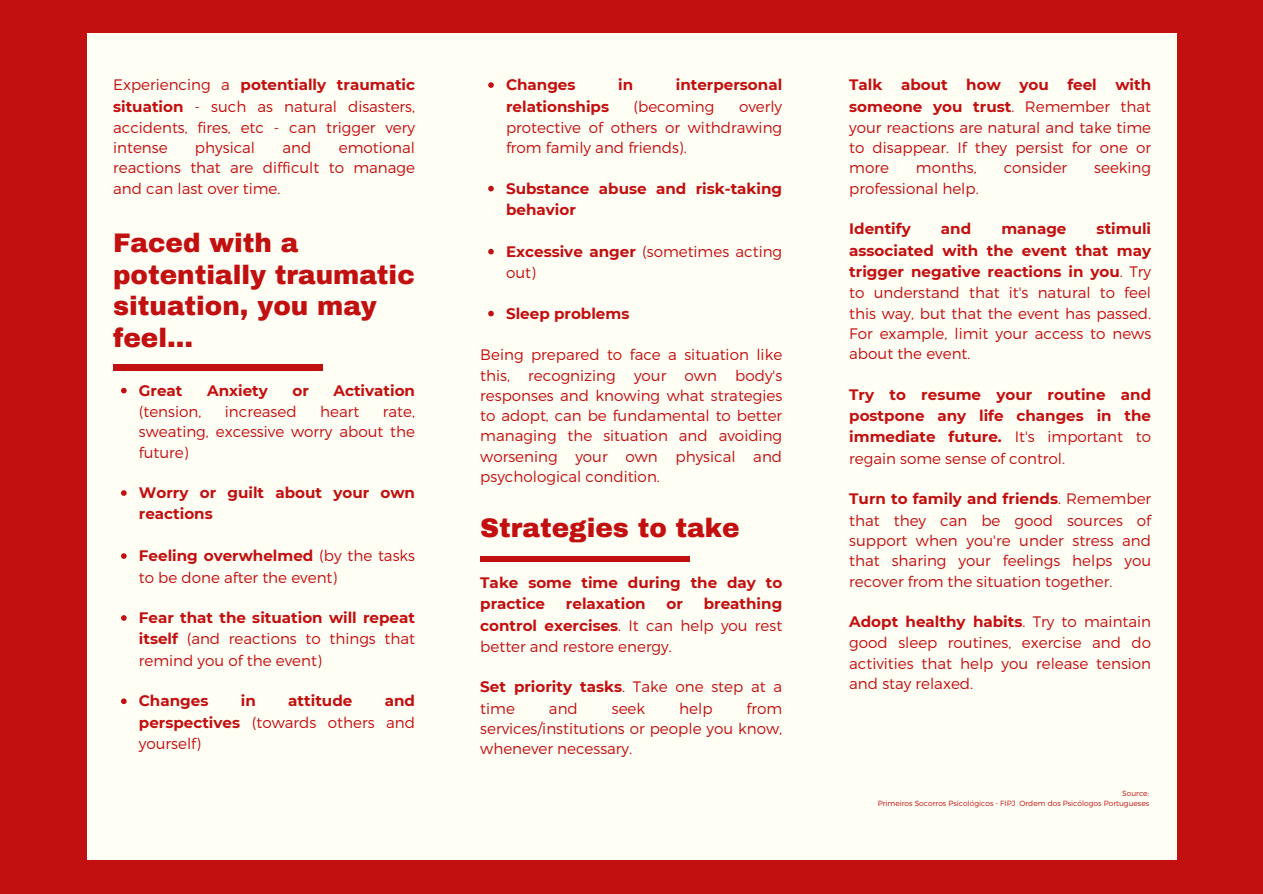
<style>
.page{position:relative;width:1263px;height:894px;background:#fff}
.page>*{position:absolute;margin:0;border:0;box-sizing:border-box;transform-origin:0 0}
.t1{font:900 26.25px/31.5px "Archivo";color:#c20f0f}
.t2{font:300 15.15px/20.2px "Montserrat";color:#c20f0f;text-align:justify}
.t3{font:700 15.15px/21.3px "Montserrat";color:#c20f0f}
.t4{font:300 7.5px "Montserrat";color:#c20f0f}
.s1{font-weight:700}
.s2{font-weight:300}
</style>
<div class="page">
<div style="left:0;top:0;width:1263px;height:893px;background:#c20f0f"></div>
<div style="left:87px;top:34px;width:1090px;height:824px;background:#fffef5"></div>
<div style="left:113px;top:365px;width:209px;height:5px;background:#c20f0f"></div>
<svg style="left:121px;top:387px;width:6px;height:6px"></svg>
<svg style="left:121px;top:490px;width:6px;height:5px"></svg>
<svg style="left:121px;top:553px;width:6px;height:5px"></svg>
<svg style="left:121px;top:615px;width:6px;height:5px"></svg>
<svg style="left:121px;top:698px;width:6px;height:6px"></svg>
<svg style="left:488px;top:82px;width:6px;height:6px"></svg>
<svg style="left:488px;top:186px;width:6px;height:5px"></svg>
<svg style="left:488px;top:249px;width:6px;height:5px"></svg>
<svg style="left:488px;top:311px;width:6px;height:5px"></svg>
<div style="left:480px;top:556px;width:209px;height:6px;background:#c20f0f"></div>
<p class="t2" style="left:113px;top:73px;width:303px;line-height:21px">Experiencing a <span class="s1">potentially traumatic situation</span> - such as natural disasters, accidents, fires, etc - can trigger very intense</p>
<p class="t2" style="left:113px;top:137px;width:303px;text-indent:226px">emotional reactions that are difficult to manage and can last over time.</p>
<p class="t2" style="left:195px;top:137px;width:62px">physical</p>
<p class="t2" style="left:283px;top:137px;width:30px">and</p>
<p class="t1" style="left:113px;top:227px;width:303px">Faced with a potentially traumatic situation, you may feel...</p>
<p class="t3" style="left:139px;top:379px;width:45px">Great</p>
<p class="t3" style="left:207px;top:379px;width:62px">Anxiety</p>
<p class="t3" style="left:292px;top:379px;width:18px">or</p>
<p class="t3" style="left:334px;top:379px;width:83px">Activation</p>
<p class="t2" style="left:139px;top:400px;width:64px">(tension,</p>
<p class="t2" style="left:225px;top:400px;width:73px">increased</p>
<p class="t2" style="left:320px;top:400px;width:41px">heart</p>
<p class="t2" style="left:139px;top:400px;width:278px;text-indent:244px">rate, sweating, excessive worry about the future)</p>
<p class="t3" style="left:139px;top:482px;width:278px">Worry or guilt about your own reactions</p>
<p class="t2" style="left:139px;top:544px;width:278px;line-height:21.3px"><span class="s1">Feeling overwhelmed</span> (by the tasks to be done after the event)</p>
<p class="t2" style="left:139px;top:606px;width:278px;line-height:21.3px"><span class="s1">Fear that the situation will repeat itself</span> (and reactions to things that remind you of the event)</p>
<p class="t3" style="left:139px;top:690px;width:71px">Changes</p>
<p class="t3" style="left:241px;top:690px;width:17px">in</p>
<p class="t3" style="left:288px;top:690px;width:66px">attitude</p>
<p class="t2" style="left:139px;top:689px;width:278px;line-height:21.3px;text-indent:246px"><span class="s1">and perspectives</span> (towards others and yourself)</p>
<p class="t3" style="left:506px;top:74px;width:71px">Changes</p>
<p class="t3" style="left:618px;top:74px;width:17px">in</p>
<p class="t3" style="left:676px;top:74px;width:108px">interpersonal</p>
<p class="t3" style="left:506px;top:95px;width:104px">relationships</p>
<p class="t2" style="left:634px;top:95px;width:82px">(becoming</p>
<p class="t2" style="left:506px;top:95px;width:278px;line-height:20.9px;text-indent:233px">overly protective of others or withdrawing from family and friends).</p>
<p class="t3" style="left:506px;top:177px;width:278px">Substance abuse and risk-taking behavior</p>
<p class="t2" style="left:506px;top:240px;width:278px;line-height:21.3px"><span class="s1">Excessive anger</span> (sometimes acting out)</p>
<p class="t3" style="left:506px;top:302px;width:125px">Sleep problems</p>
<p class="t2" style="left:480px;top:344px;width:303px">Being prepared to face a situation like this, recognizing your own body's responses and knowing what strategies to adopt, can be fundamental to better managing the situation and avoiding worsening your own physical and psychological condition.</p>
<p class="t1" style="left:480px;top:512px;width:261px">Strategies to take</p>
<p class="t3" style="left:480px;top:571px;width:303px">Take some time during the day to practice</p>
<p class="t2" style="left:480px;top:592px;width:303px;line-height:21.3px;text-indent:223px"><span class="s1">breathing control exercises</span>. It can help you rest better and restore energy.</p>
<p class="t2" style="left:480px;top:675px;width:303px;line-height:21.3px"><span class="s1">Set priority tasks</span>. Take one step at a time</p>
<p class="t3" style="left:566px;top:593px;width:81px">relaxation</p>
<p class="t3" style="left:666px;top:593px;width:18px">or</p>
<p class="t2" style="left:480px;top:697px;width:303px;text-indent:266px">from services/institutions or people you know, whenever necessary.</p>
<p class="t2" style="left:549px;top:697px;width:30px">and</p>
<p class="t2" style="left:612px;top:697px;width:35px">seek</p>
<p class="t2" style="left:679px;top:697px;width:35px">help</p>
<p class="t2" style="left:849px;top:73px;width:303px;line-height:20.9px"><span class="s1">Talk about how you feel with someone you trust</span>. Remember that your reactions are natural and take time to disappear. If they persist for one or more</p>
<p class="t2" style="left:916px;top:157px;width:62px">months,</p>
<p class="t2" style="left:1004px;top:157px;width:65px">consider</p>
<p class="t2" style="left:1094px;top:157px;width:58px">seeking</p>
<p class="t2" style="left:849px;top:177px;width:131px">professional help.</p>
<p class="t3" style="left:849px;top:218px;width:63px">Identify</p>
<p class="t3" style="left:941px;top:218px;width:32px">and</p>
<p class="t3" style="left:1001px;top:218px;width:67px">manage</p>
<p class="t2" style="left:849px;top:217px;width:303px;line-height:20.9px;text-indent:247px"><span class="s1">stimuli associated with the event that may trigger negative reactions in you</span>. Try to understand that it's natural to feel this way, but that the event has passed.<br>For example, limit your access to news about the event.</p>
<p class="t3" style="left:849px;top:383px;width:303px;text-align:justify">Try to resume your routine and postpone any life changes in the immediate future. <span class="s2">It's important to regain some sense of control.</span></p>
<p class="t2" style="left:849px;top:488px;width:303px"><span class="s1">Turn to family and friends</span>. Remember that they can be good sources of support when you're under stress and that sharing your feelings helps you recover from the situation together.</p>
<p class="t2" style="left:849px;top:610px;width:303px"><span class="s1">Adopt healthy habits</span>. Try to maintain good sleep routines, exercise and do activities that help you release tension and stay relaxed.</p>
<p class="t4" style="left:1122px;top:787px;width:28px">Source:</p>
<p class="t4" style="left:878px;top:797px;width:273px">Primeiros Socorros Psicológicos - FIPJ Ordem dos Psicólogos Portugueses</p>
</div>
